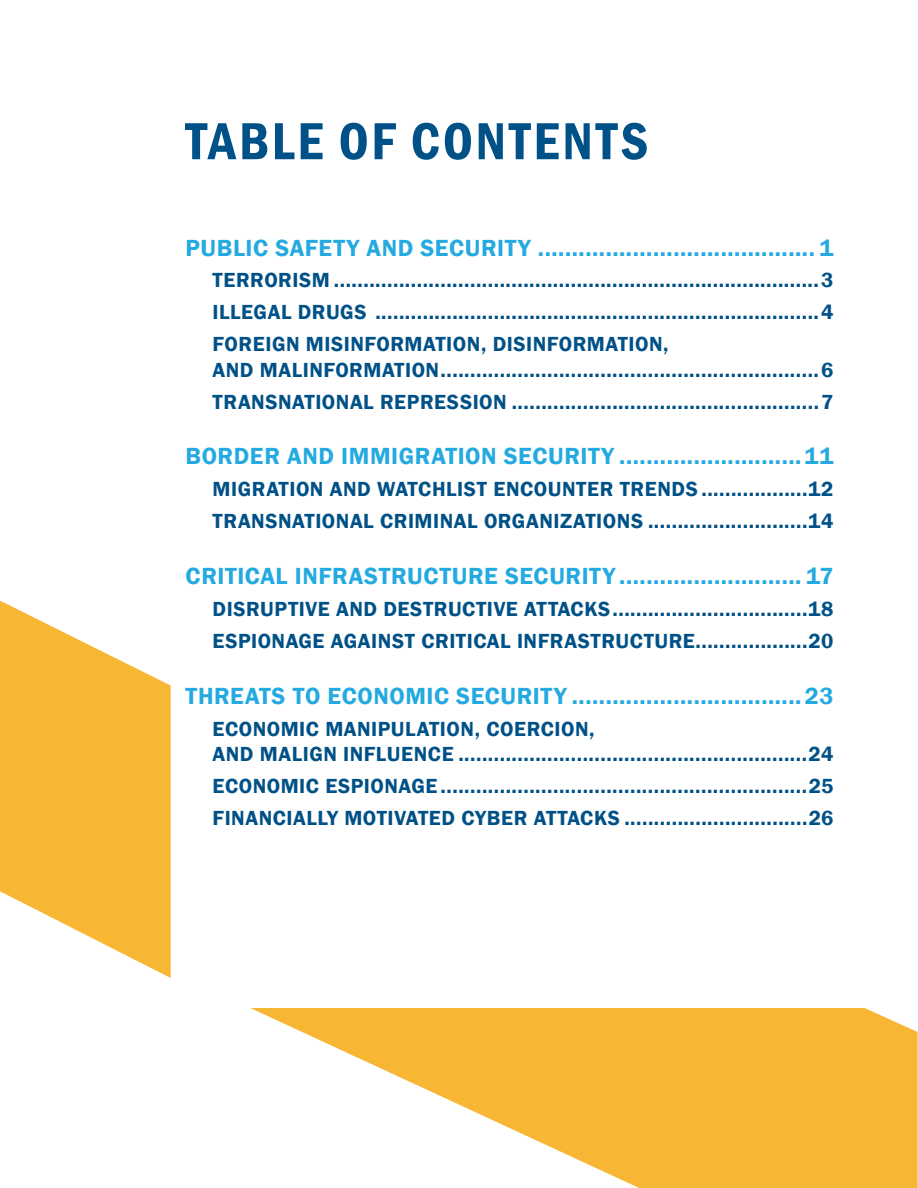
<style>
.page{position:relative;width:918px;height:1188px;background:#fff}
.page>*{position:absolute;margin:0;border:0;box-sizing:border-box;transform-origin:0 0}
.t1{font:600 condensed 54px "Franklin Gothic";letter-spacing:.055em;color:#005187}
.t2{font:600 24px "Franklin Gothic";letter-spacing:.025em;color:#24aae1}
.t3{font:600 21px/32px "Franklin Gothic";letter-spacing:.025em;color:#005187}
</style>
<div class="page">
<svg style="left:0;top:601px;width:171px;height:377px;fill:#f8b635"></svg>
<svg style="left:250px;top:1008px;width:668px;height:180px;fill:#f8b635"></svg>
<h1 class="t1" style="left:186px;top:105px;width:464px">TABLE OF CONTENTS</h1>
<p class="t2" style="left:186px;top:233px;width:649px">PUBLIC SAFETY AND SECURITY ......................................... 1</p>
<p class="t3" style="left:213px;top:265px;width:622px;text-align:justify">TERRORISM ..................................................................................3<br>ILLEGAL DRUGS ...........................................................................4<br>FOREIGN MISINFORMATION, DISINFORMATION,</p>
<p class="t3" style="left:213px;top:354px;width:622px">AND MALINFORMATION................................................................6<br>TRANSNATIONAL REPRESSION ....................................................7</p>
<p class="t2" style="left:186px;top:442px;width:649px">BORDER AND IMMIGRATION SECURITY ...........................11</p>
<p class="t3" style="left:213px;top:474px;width:622px">MIGRATION AND WATCHLIST ENCOUNTER TRENDS ..................12<br>TRANSNATIONAL CRIMINAL ORGANIZATIONS ...........................14</p>
<p class="t2" style="left:186px;top:561px;width:649px">CRITICAL INFRASTRUCTURE SECURITY ........................... 17</p>
<p class="t3" style="left:213px;top:593px;width:622px">DISRUPTIVE AND DESTRUCTIVE ATTACKS.................................18<br>ESPIONAGE AGAINST CRITICAL INFRASTRUCTURE...................20</p>
<p class="t2" style="left:186px;top:681px;width:649px">THREATS TO ECONOMIC SECURITY .................................. 23</p>
<p class="t3" style="left:213px;top:716px;width:622px;line-height:25.2px">ECONOMIC MANIPULATION, COERCION,<br>AND MALIGN INFLUENCE ...........................................................24</p>
<p class="t3" style="left:213px;top:770px;width:622px">ECONOMIC ESPIONAGE ..............................................................25<br>FINANCIALLY MOTIVATED CYBER ATTACKS ...............................26</p>
</div>
